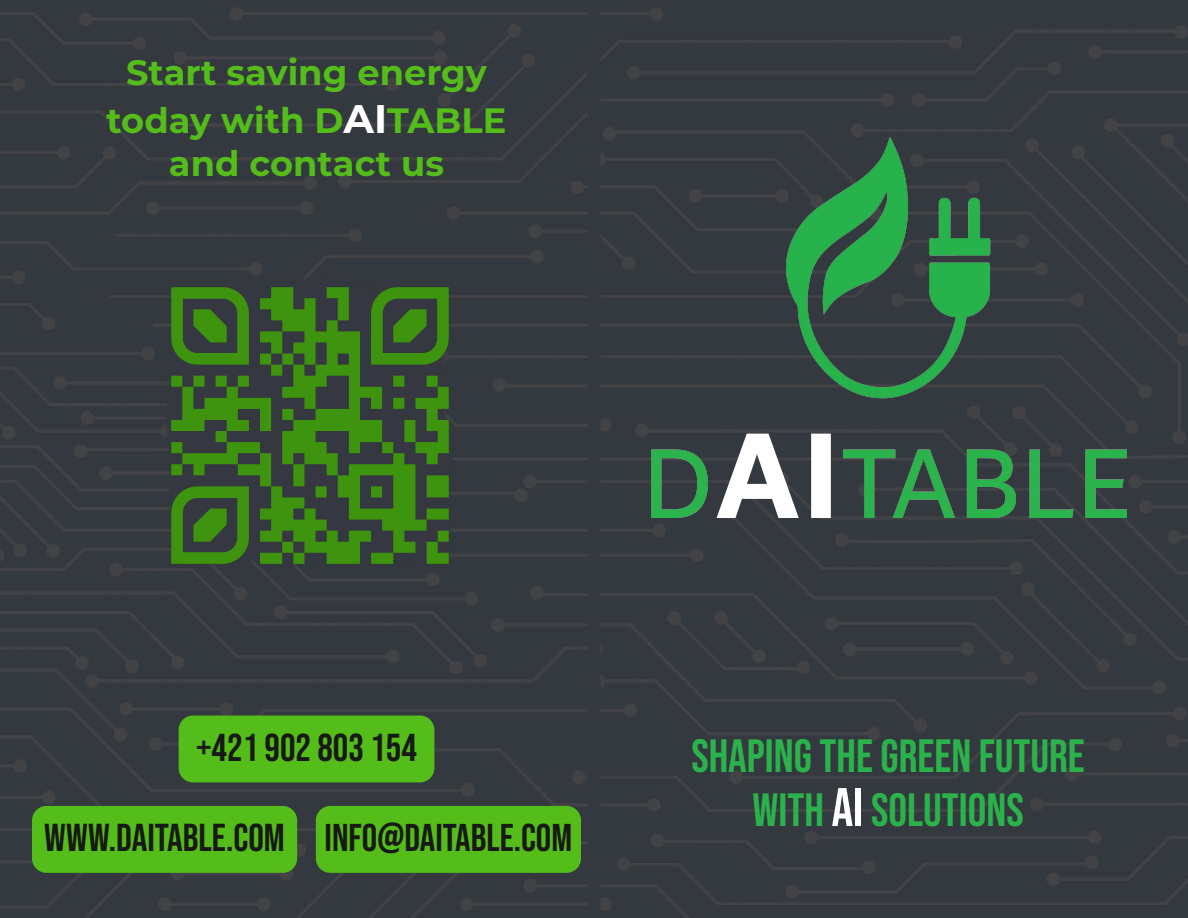
<style>
.page{position:relative;width:1188px;height:918px;background:#fff}
.page>*{position:absolute;margin:0;border:0;box-sizing:border-box;transform-origin:0 0}
.t1{font:46.65px/54.2px "Bebas Neue";color:#2bb34b;text-align:center}
.t2{font:38.85px "Bebas Neue";color:#181916}
.t3{font:38.7px "Bebas Neue";color:#181916}
.t4{font:700 35.25px/47.8px "Montserrat";color:#54bd1a;text-align:center}
.s1{font-size:39.9px;color:#fff}
.s2{font-size:54.15px;color:#fff}
</style>
<div class="page">
<img style="left:0;top:0;width:1188px;height:918px">
<div style="left:588px;top:0;width:12px;height:918px;background:#34383f"></div>
<img style="left:150px;top:265px;width:320px;height:321px">
<div style="left:316px;top:806px;width:265px;height:67px;background:#54bd1a"></div>
<div style="left:179px;top:716px;width:255px;height:66px;background:#54bd1a"></div>
<div style="left:32px;top:806px;width:265px;height:67px;background:#54bd1a"></div>
<img style="left:650px;top:425px;width:476px;height:104px">
<img style="left:781px;top:131px;width:214px;height:271px">
<p class="t4" style="left:107px;top:47px;width:401px">Start saving energy today with D<span class="s1">AI</span>TABLE</p>
<p class="t4" style="left:169px;top:137px;width:277px">and contact us</p>
<p class="t2" style="left:196px;top:725px;width:222px">+421 902 803 154</p>
<p class="t2" style="left:44px;top:816px;width:242px">WWW.DAITABLE.COM</p>
<p class="t3" style="left:325px;top:816px;width:249px">INFO@DAITABLE.COM</p>
<h1 class="t1" style="left:691px;top:728px;width:395px">SHAPING THE GREEN FUTURE<br>WITH <span class="s2">AI</span> SOLUTIONS</h1>
</div>
